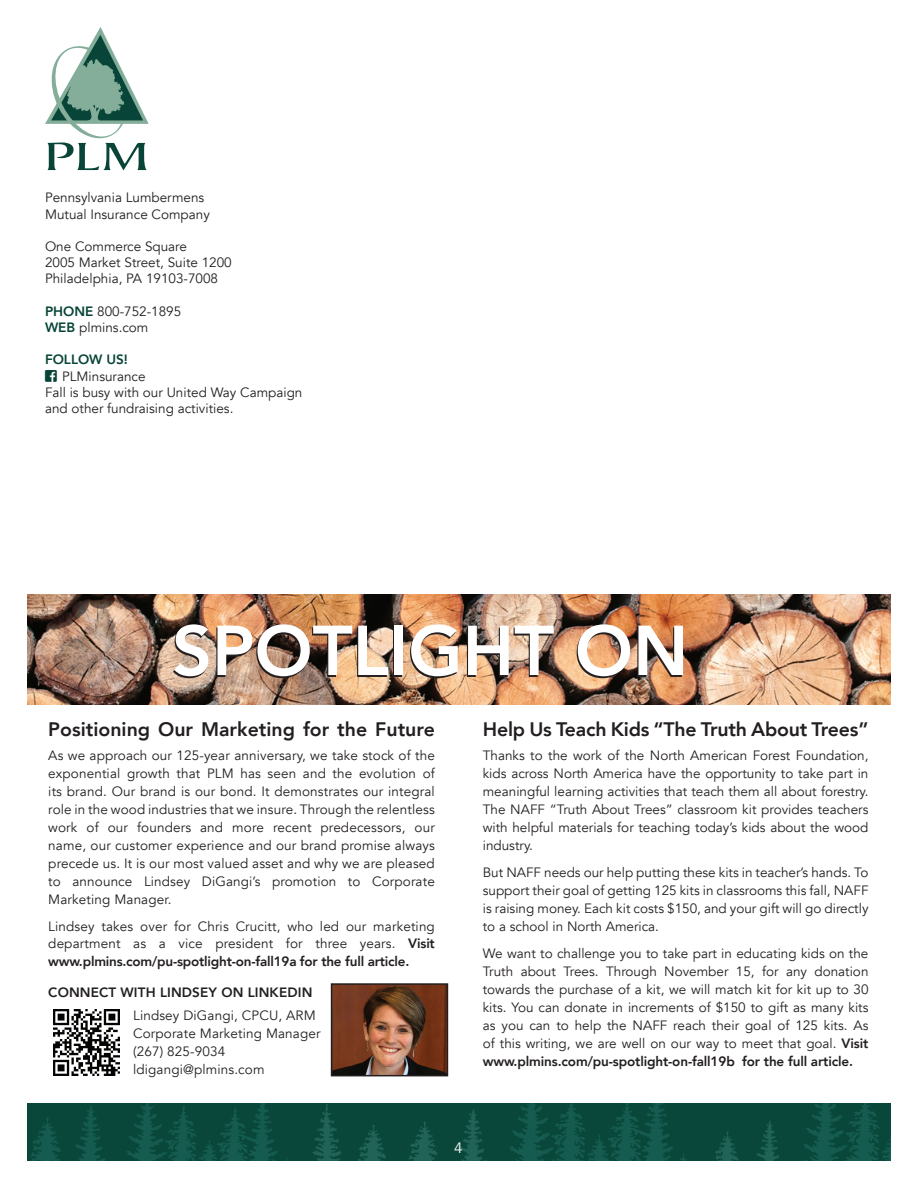
<style>
.page{position:relative;width:918px;height:1188px;background:#fff}
.page>*{position:absolute;margin:0;border:0;box-sizing:border-box;transform-origin:0 0}
.t1{font:800 69.75px "Avenir";color:#fff}
.t2{font:800 19.5px "Avenir";color:#231f20}
.t3{font:15px "Avenir";color:#fff}
.t4{font:13.5px/18px "Avenir";color:#231f20;text-align:justify}
.t5{font:800 13.5px "Avenir";letter-spacing:.01em;color:#231f20}
.t6{font:800 13.5px "Avenir";color:#084437}
.s1{font-weight:800;color:#084437}
.s2{font-weight:800}
</style>
<div class="page">
<img style="left:27px;top:594px;width:864px;height:110px">
<svg style="left:45px;top:27px;width:104px;height:143px"></svg>
<img style="left:27px;top:1103px;width:864px;height:58px">
<img style="left:53px;top:1009px;width:67px;height:67px">
<img style="left:334px;top:986px;width:111px;height:87px">
<div style="left:331px;top:983px;width:117px;height:93px;border:2px solid #231f20"></div>
<p class="t4" style="left:45px;top:190px;width:166px;line-height:16.2px">Pennsylvania Lumbermens<br>Mutual Insurance Company</p>
<p class="t4" style="left:45px;top:239px;width:188px;line-height:16.2px;text-align:left">One Commerce Square<br>2005 Market Street, Suite 1200<br>Philadelphia, PA 19103-7008</p>
<p class="t4" style="left:45px;top:303px;width:138px;line-height:16.2px"><span class="s1">PHONE</span> 800-752-1895<br><span class="s1">WEB</span> plmins.com</p>
<p class="t6" style="left:45px;top:349px;width:84px">FOLLOW US!</p>
<p class="t4" style="left:45px;top:368px;width:259px;line-height:16.2px;text-align:left;text-indent:17px">PLMinsurance<br>Fall is busy with our United Way Campaign and other fundraising activities.</p>
<h1 class="t1" style="left:172px;top:596px;width:518px">SPOTLIGHT ON</h1>
<h2 class="t2" style="left:48px;top:714px;width:388px">Positioning Our Marketing for the Future</h2>
<p class="t4" style="left:48px;top:746px;width:388px">As we approach our 125-year anniversary, we take stock of the exponential growth that PLM has seen and the evolution of its brand. Our brand is our bond. It demonstrates our integral role in the wood industries that we insure. Through the relentless work of our founders and more recent predecessors, our name, our customer experience and our brand promise always precede us. It is our most valued asset and why we are pleased to announce Lindsey DiGangi’s promotion to Corporate Marketing Manager.</p>
<p class="t4" style="left:48px;top:917px;width:388px">Lindsey takes over for Chris Crucitt, who led our marketing department as a vice president for three years. <span class="s2">Visit www.plmins.com/pu-spotlight-on-fall19a for the full article.</span></p>
<p class="t5" style="left:48px;top:982px;width:266px">CONNECT WITH LINDSEY ON LINKEDIN</p>
<p class="t4" style="left:133px;top:1007px;width:189px;text-align:left">Lindsey DiGangi, CPCU, ARM<br>Corporate Marketing Manager (267) 825-9034 ldigangi@plmins.com</p>
<h2 class="t2" style="left:483px;top:714px;width:387px">Help Us Teach Kids “The Truth About Trees”</h2>
<p class="t4" style="left:483px;top:747px;width:387px">Thanks to the work of the North American Forest Foundation, kids across North America have the opportunity to take part in meaningful learning activities that teach them all about forestry.<br>The NAFF “Truth About Trees” classroom kit provides teachers with helpful materials for teaching today’s kids about the wood industry.</p>
<p class="t4" style="left:483px;top:864px;width:387px">But NAFF needs our help putting these kits in teacher’s hands. To support their goal of getting 125 kits in classrooms this fall, NAFF is raising money. Each kit costs $150, and your gift will go directly to a school in North America.</p>
<p class="t4" style="left:483px;top:945px;width:387px">We want to challenge you to take part in educating kids on the Truth about Trees. Through November 15, for any donation towards the purchase of a kit, we will match kit for kit up to 30 kits. You can donate in increments of $150 to gift as many kits as you can to help the NAFF reach their goal of 125 kits. As of this writing, we are well on our way to meet that goal. <span class="s2">Visit www.plmins.com/pu-spotlight-on-fall19b for the full article.</span></p>
<p class="t3" style="left:454px;top:1139px;width:10px">4</p>
</div>
